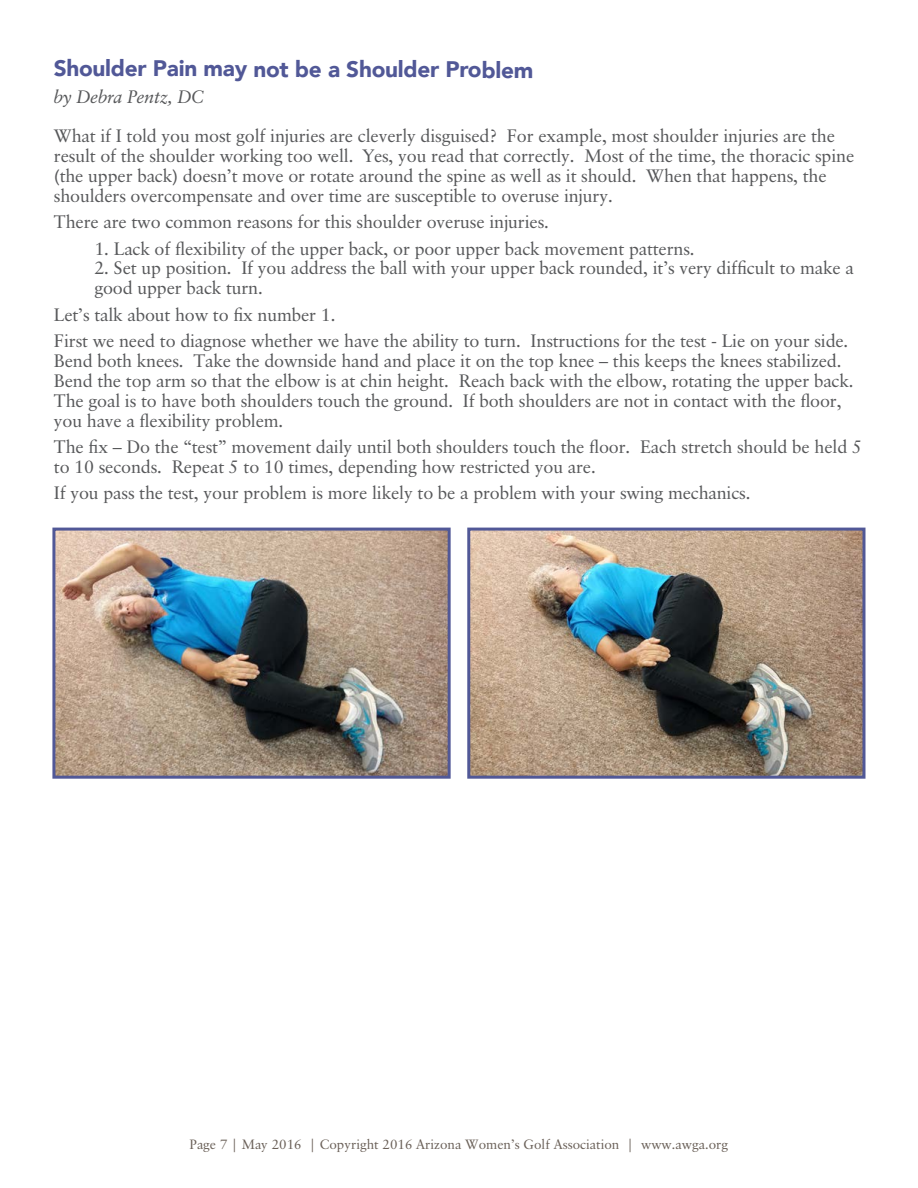
<style>
.page{position:relative;width:918px;height:1188px;background:#fff}
.page>*{position:absolute;margin:0;border:0;box-sizing:border-box;transform-origin:0 0}
.t1{font:900 22.5px "Avenir";letter-spacing:-.015em;color:#515897}
.t2{font:18px/19.8px "Classical Garamond BT";letter-spacing:-.01em;color:#57585a}
.t3{font:italic 18px "Classical Garamond BT";letter-spacing:-.01em;color:#57585a}
.t4{font:13.5px "Classical Garamond BT";color:#6a6058}
</style>
<div class="page">
<img style="left:56px;top:532px;width:391px;height:243px">
<div style="left:52px;top:528px;width:399px;height:251px;border:3px solid #515897"></div>
<img style="left:471px;top:532px;width:391px;height:243px">
<div style="left:467px;top:528px;width:399px;height:251px;border:3px solid #515897"></div>
<p class="t1" style="left:54px;top:50px;width:481px">Shoulder Pain may not be a Shoulder Problem</p>
<p class="t3" style="left:54px;top:85px;width:152px">by Debra Pentz, DC</p>
<p class="t2" style="left:54px;top:126px;width:802px">What if I told you most golf injuries are cleverly disguised? For example, most shoulder injuries are the result of the shoulder working too well. Yes, you read that correctly. Most of the time, the thoracic spine (the upper back) doesn’t move or rotate around the spine as well as it should. When that happens, the shoulders overcompensate and over time are susceptible to overuse injury.</p>
<p class="t2" style="left:54px;top:212px;width:497px">There are two common reasons for this shoulder overuse injuries.</p>
<p class="t2" style="left:94px;top:238px;width:602px">1. Lack of flexibility of the upper back, or poor upper back movement patterns.</p>
<p class="t2" style="left:94px;top:258px;width:761px">2. Set up position. If you address the ball with your upper back rounded, it’s very difficult to make a good upper back turn.</p>
<p class="t2" style="left:54px;top:301px;width:796px;line-height:26.5px">Let’s talk about how to fix number 1.<br>First we need to diagnose whether we have the ability to turn. Instructions for the test - Lie on your side.</p>
<p class="t2" style="left:54px;top:351px;width:801px">Bend both knees. Take the downside hand and place it on the top knee – this keeps the knees stabilized.<br>Bend the top arm so that the elbow is at chin height. Reach back with the elbow, rotating the upper back.<br>The goal is to have both shoulders touch the ground. If both shoulders are not in contact with the floor, you have a flexibility problem.</p>
<p class="t2" style="left:54px;top:437px;width:810px">The fix – Do the “test” movement daily until both shoulders touch the floor. Each stretch should be held 5 to 10 seconds. Repeat 5 to 10 times, depending how restricted you are.</p>
<p class="t2" style="left:54px;top:483px;width:698px">If you pass the test, your problem is more likely to be a problem with your swing mechanics.</p>
<p class="t4" style="left:190px;top:1136px;width:540px">Page 7 | May 2016 | Copyright 2016 Arizona Women’s Golf Association | www.awga.org</p>
</div>
